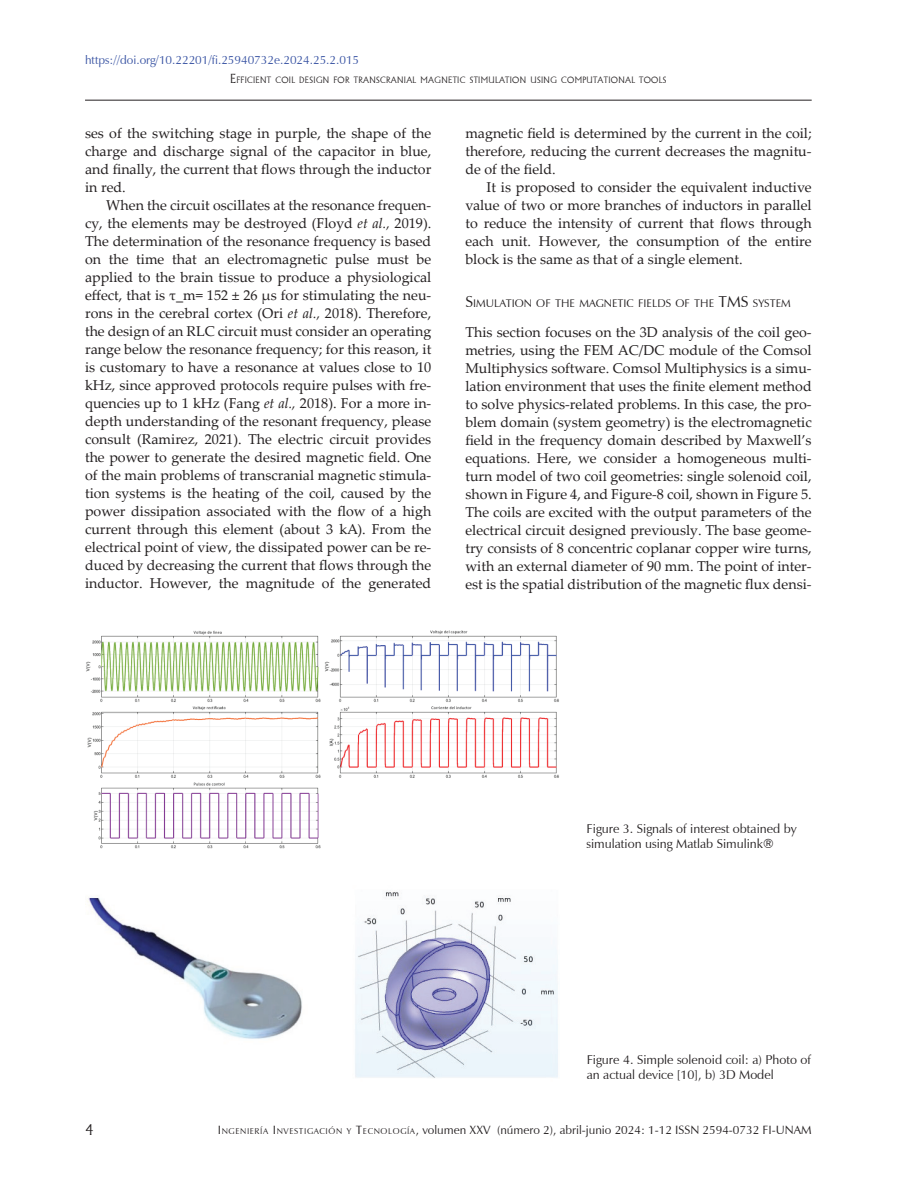
<style>
.page{position:relative;width:918px;height:1188px;background:#fff}
.page>*{position:absolute;margin:0;border:0;box-sizing:border-box;transform-origin:0 0}
.t1{font:300 15px "Adelon";color:#231f20}
.t2{font:14.25px/18px "Palatino Linotype";color:#231f20;text-align:justify}
.t3{font:12.75px/15px "Zapf Humanist 601 BT";color:#231f20}
.t4{font:12px "Zapf Humanist 601 BT";color:#231f20}
.t5{font:12px "Zapf Humanist 601 BT";color:#3853a3}
.t6{font:10.95px "Zapf Humanist 601 BT";color:#231f20}
.t7{font:300 8.85px "Adelon";letter-spacing:.035em;color:#231f20}
.s1{font-size:12.75px}
.s2{font-style:italic}
.s3{font-size:15.75px}
.s4{font-style:inherit}
.s5{font-size:8.4px}
</style>
<div class="page">
<hr style="left:85px;top:100px;width:727px;height:1px;background:#231f20">
<img style="left:86px;top:630px;width:473px;height:219px">
<img style="left:85px;top:892px;width:473px;height:186px">
<p class="t5" style="left:85px;top:53px;width:276px">https://doi.org/10.22201/fi.25940732e.2024.25.2.015</p>
<p class="t7" style="left:230px;top:75px;width:438px"><span class="s1">E</span>FFICIENT COIL DESIGN FOR TRANSCRANIAL MAGNETIC STIMULATION USING COMPUTATIONAL TOOLS</p>
<p class="t2" style="left:85px;top:124px;width:348px">ses of the switching stage in purple, the shape of the charge and discharge signal of the capacitor in blue, and finally, the current that flows through the inductor in red.</p>
<p class="t2" style="left:85px;top:196px;width:348px;text-indent:21px">When the circuit oscillates at the resonance frequen&shy;cy, the elements may be destroyed (Floyd <span class="s2">et al.,</span> 2019).<br>The determination of the resonance frequency is based on the time that an electromagnetic pulse must be applied to the brain tissue to produce a physiological effect, that is τ_m= 152 ± 26 µs for stimulating the neu&shy;rons in the cerebral cortex (Ori <span class="s2">et al.,</span> 2018). Therefore, the design of an RLC circuit must consider an operating range below the resonance frequency; for this reason, it is customary to have a resonance at values close to 10 kHz, since approved protocols require pulses with fre&shy;quencies up to 1 kHz (Fang <span class="s2">et al.,</span> 2018). For a more in&shy;depth understanding of the resonant frequency, please consult (Ramirez, 2021). The electric circuit provides the power to generate the desired magnetic field. One of the main problems of transcranial magnetic stimula&shy;tion systems is the heating of the coil, caused by the power dissipation associated with the flow of a high current through this element (about 3 kA). From the electrical point of view, the dissipated power can be re&shy;duced by decreasing the current that flows through the inductor. However, the magnitude of the generated</p>
<p class="t2" style="left:465px;top:124px;width:348px">magnetic field is determined by the current in the coil; therefore, reducing the current decreases the magnitu&shy;de of the field.</p>
<p class="t2" style="left:465px;top:178px;width:348px;text-indent:21px">It is proposed to consider the equivalent inductive value of two or more branches of inductors in parallel to reduce the intensity of current that flows through each unit. However, the consumption of the entire block is the same as that of a single element.</p>
<p class="t6" style="left:465px;top:297px;width:319px"><span class="s3">S</span>IMULATION OF THE MAGNETIC FIELDS OF THE <span class="s3">TMS</span> SYSTEM</p>
<p class="t2" style="left:465px;top:323px;width:348px">This section focuses on the 3D analysis of the coil geo&shy;metries, using the FEM AC/DC module of the Comsol Multiphysics software. Comsol Multiphysics is a simu&shy;lation environment that uses the finite element method to solve physics-related problems. In this case, the pro&shy;blem domain (system geometry) is the electromagnetic field in the frequency domain described by Maxwell’s equations. Here, we consider a homogeneous multi&shy;turn model of two coil geometries: single solenoid coil, shown in Figure 4, and Figure-8 coil, shown in Figure 5.<br>The coils are excited with the output parameters of the electrical circuit designed previously. The base geome&shy;try consists of 8 concentric coplanar copper wire turns, with an external diameter of 90 mm. The point of inter&shy;est is the spatial distribution of the magnetic flux densi-</p>
<p class="t3" style="left:587px;top:821px;width:212px">Figure 3. Signals of interest obtained by simulation using Matlab Simulink®</p>
<p class="t3" style="left:587px;top:1052px;width:226px">Figure 4. Simple solenoid coil: a) Photo of an actual device [10], b) 3D Model</p>
<p class="t1" style="left:85px;top:1121px;width:10px">4</p>
<p class="t4" style="left:218px;top:1122px;width:595px"><span class="s4">I</span><span class="s5">NGENI ERÍA</span> <span class="s4">I</span><span class="s5">NVESTI GACI ÓN Y</span> <span class="s4">T</span><span class="s5">ECNOLOGÍA</span>, volumen XXV (número 2), abril-junio 2024: 1-12 ISSN 2594-0732 FI-UNAM</p>
</div>
